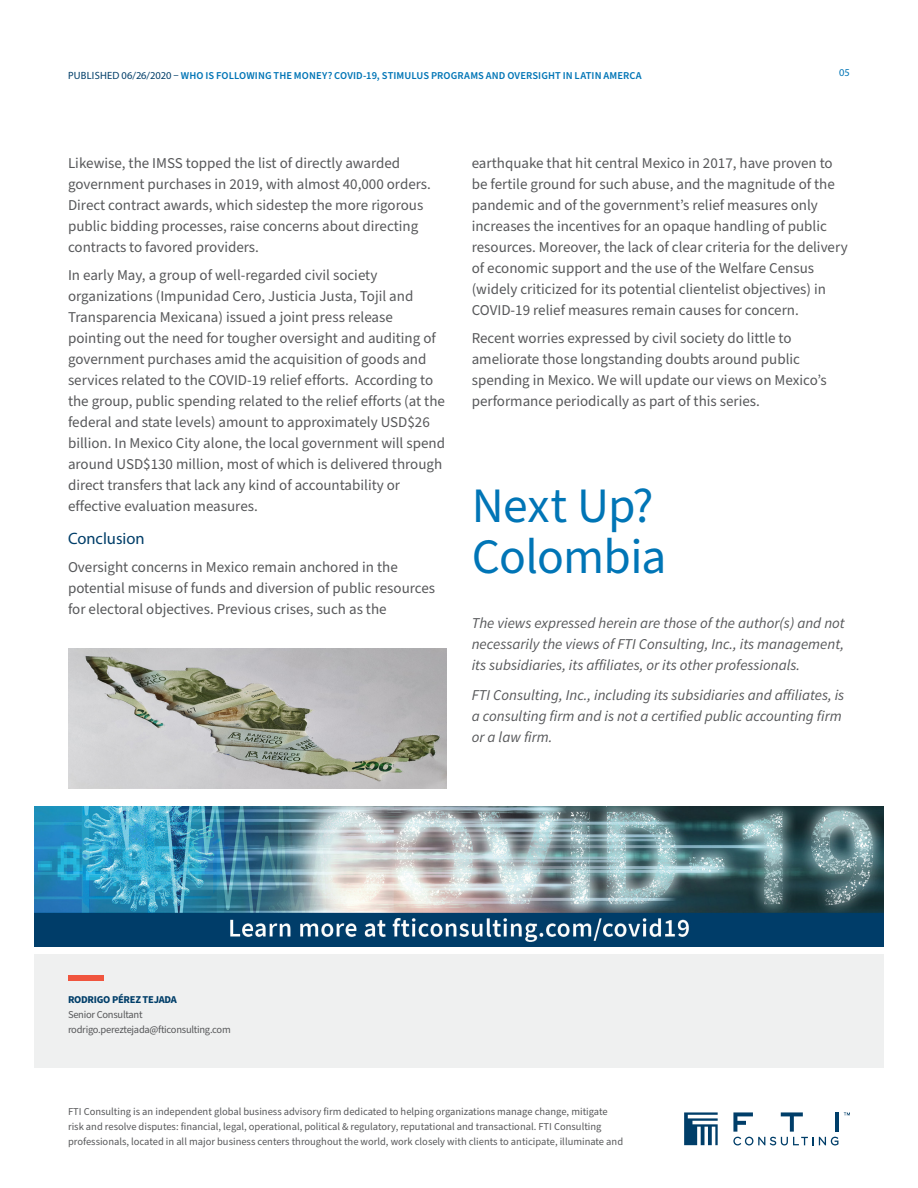
<style>
.page{position:relative;width:918px;height:1188px;background:#fff}
.page>*{position:absolute;margin:0;border:0;box-sizing:border-box;transform-origin:0 0}
.Body_copy{font:49.5px/51px "Source Sans Pro";letter-spacing:-.015em;color:#0075b6}
.Subhead{font:16.5px "Myriad Pro";color:#003e69}
.Body_copy-2{font:15px/21px "Source Sans Pro";color:#57585a}
.Subtitle{font:italic 15px/21px "Source Sans Variable";letter-spacing:.02em;color:#57585a;text-align:justify}
.Boilerplate{font:10.5px/15px "Source Sans Pro";color:#57585a}
.Running_head_dark_bl{font:600 10.5px "Source Sans Pro";letter-spacing:.01em;color:#0075b6}
.Bio_details{font:10.5px "Source Sans Pro";letter-spacing:-.025em;color:#57585a}
.Bio_Name{font:700 10.5px "Source Sans Pro";letter-spacing:-.025em;color:#003e69}
.Report_Label{font:10.5px "Myriad Pro";color:#0075b6}
.s1{font-family:"Myriad Pro";font-weight:400;color:#003e69}
</style>
<div class="page">
<svg style="left:684px;top:1112px;width:34px;height:33px"></svg>
<svg style="left:844px;top:1112px;width:6px;height:3px"></svg>
<hr style="left:835px;top:1112px;width:4px;height:20px;background:#003e69">
<svg style="left:733px;top:1112px;width:105px;height:33px"></svg>
<div style="left:34px;top:954px;width:850px;height:114px;background:#eff0f0"></div>
<div style="left:68px;top:976px;width:36px;height:5px;background:#f0553e"></div>
<img style="left:68px;top:649px;width:378px;height:140px">
<img style="left:34px;top:806px;width:850px;height:141px">
<p class="Running_head_dark_bl" style="left:68px;top:68px;width:575px"><span class="s1">PUBLISHED 06/26/2020 –</span> WHO IS FOLLOWING THE MONEY? COVID-19, STIMULUS PROGRAMS AND OVERSIGHT IN LATIN AMERCA</p>
<p class="Report_Label" style="left:839px;top:66px;width:12px">05</p>
<p class="Body_copy-2" style="left:68px;top:153px;width:364px">Likewise, the IMSS topped the list of directly awarded government purchases in 2019, with almost 40,000 orders.<br>Direct contract awards, which sidestep the more rigorous public bidding processes, raise concerns about directing contracts to favored providers.</p>
<p class="Body_copy-2" style="left:68px;top:265px;width:379px">In early May, a group of well-regarded civil society organizations (Impunidad Cero, Justicia Justa, Tojil and Transparencia Mexicana) issued a joint press release pointing out the need for tougher oversight and auditing of government purchases amid the acquisition of goods and services related to the COVID-19 relief efforts. According to the group, public spending related to the relief efforts (at the federal and state levels) amount to approximately USD$26 billion. In Mexico City alone, the local government will spend around USD$130 million, most of which is delivered through direct transfers that lack any kind of accountability or effective evaluation measures.</p>
<p class="Subhead" style="left:68px;top:529px;width:78px">Conclusion</p>
<p class="Body_copy-2" style="left:68px;top:557px;width:369px">Oversight concerns in Mexico remain anchored in the potential misuse of funds and diversion of public resources for electoral objectives. Previous crises, such as the</p>
<p class="Body_copy-2" style="left:472px;top:153px;width:377px">earthquake that hit central Mexico in 2017, have proven to be fertile ground for such abuse, and the magnitude of the pandemic and of the government’s relief measures only increases the incentives for an opaque handling of public resources. Moreover, the lack of clear criteria for the delivery of economic support and the use of the Welfare Census (widely criticized for its potential clientelist objectives) in COVID-19 relief measures remain causes for concern.</p>
<p class="Body_copy-2" style="left:472px;top:328px;width:357px">Recent worries expressed by civil society do little to ameliorate those longstanding doubts around public spending in Mexico. We will update our views on Mexico’s performance periodically as part of this series.</p>
<p class="Body_copy" style="left:472px;top:481px;width:196px">Next Up?<br>Colombia</p>
<p class="Subtitle" style="left:472px;top:613px;width:374px">The views expressed herein are those of the author(s) and not necessarily the views of FTI Consulting, Inc., its management, its subsidiaries, its affiliates, or its other professionals.</p>
<p class="Subtitle" style="left:472px;top:684px;width:374px;text-align:left">FTI Consulting, Inc., including its subsidiaries and affiliates, is a consulting firm and is not a certified public accounting firm or a law firm.</p>
<p class="Bio_Name" style="left:68px;top:993px;width:110px">RODRIGO PÉREZ TEJADA</p>
<p class="Bio_details" style="left:68px;top:1008px;width:76px">Senior Consultant</p>
<p class="Bio_details" style="left:68px;top:1023px;width:164px">rodrigo.pereztejada@fticonsulting.com</p>
<p class="Boilerplate" style="left:68px;top:1105px;width:557px">FTI Consulting is an independent global business advisory firm dedicated to helping organizations manage change, mitigate risk and resolve disputes: financial, legal, operational, political &amp; regulatory, reputational and transactional. FTI Consulting professionals, located in all major business centers throughout the world, work closely with clients to anticipate, illuminate and</p>
</div>
